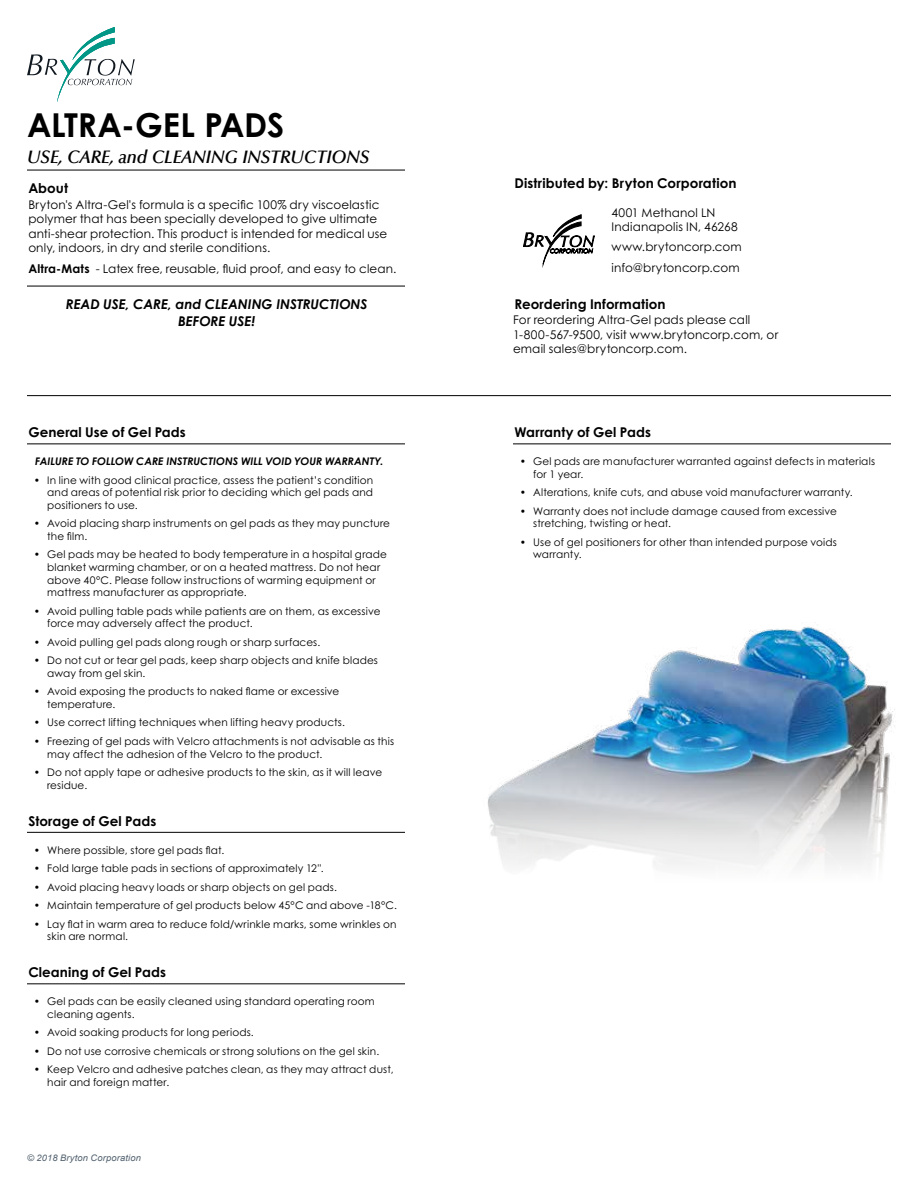
<style>
.page{position:relative;width:918px;height:1188px;background:#fff}
.page>*{position:absolute;margin:0;border:0;box-sizing:border-box;transform-origin:0 0}
.t1{font:700 33px "Century Gothic Std";letter-spacing:-.01em;color:#000}
.t2{font:italic 600 18px "Optima LT Pro";color:#000}
.t3{font:700 13.5px "Century Gothic Std";letter-spacing:.005em;color:#000}
.t4{font:italic 700 13.5px/16.5px "Century Gothic Std";color:#000;text-align:center}
.t5{font:12px/14.4px "Century Gothic Std";letter-spacing:.01em;color:#000}
.t6{font:10.5px/12.6px "Century Gothic Std";letter-spacing:.015em;color:#000}
.t7{font:italic 700 10.5px "Century Gothic Std";letter-spacing:.005em;color:#000}
.t8{font:italic 9px "Arial";letter-spacing:.015em;color:#53626f;scale:1.04 1}
.s1{font-weight:700}
</style>
<div class="page">
<svg style="left:27px;top:27px;width:108px;height:75px"></svg>
<hr style="left:27px;top:395px;width:864px;height:1px;background:#000">
<hr style="left:27px;top:170px;width:378px;height:1px;background:#000">
<hr style="left:27px;top:286px;width:378px;height:1px;background:#000">
<hr style="left:27px;top:444px;width:378px;height:1px;background:#000">
<hr style="left:27px;top:832px;width:378px;height:1px;background:#000">
<hr style="left:27px;top:983px;width:378px;height:1px;background:#000">
<hr style="left:513px;top:444px;width:378px;height:1px;background:#000">
<svg style="left:523px;top:215px;width:72px;height:49px"></svg>
<img style="left:488px;top:624px;width:407px;height:242px">
<h1 class="t1" style="left:27px;top:104px;width:259px">ALTRA-GEL PADS</h1>
<h2 class="t2" style="left:27px;top:146px;width:344px">USE, CARE, and CLEANING INSTRUCTIONS</h2>
<p class="t3" style="left:28px;top:180px;width:41px">About</p>
<p class="t5" style="left:28px;top:197px;width:361px">Bryton's Altra-Gel's formula is a specific 100% dry viscoelastic polymer that has been specially developed to give ultimate anti-shear protection. This product is intended for medical use only, indoors, in dry and sterile conditions.</p>
<p class="t5" style="left:28px;top:261px;width:370px"><span class="s1">Altra-Mats</span> - Latex free, reusable, fluid proof, and easy to clean.</p>
<p class="t4" style="left:66px;top:296px;width:303px">READ USE, CARE, and CLEANING INSTRUCTIONS<br>BEFORE USE!</p>
<p class="t3" style="left:28px;top:424px;width:159px">General Use of Gel Pads</p>
<p class="t7" style="left:35px;top:455px;width:350px">FAILURE TO FOLLOW CARE INSTRUCTIONS WILL VOID YOUR WARRANTY.</p>
<p class="t6" style="left:47px;top:473px;width:328px;text-align:justify;text-indent:-14px">• In line with good clinical practice, assess the patient’s condition and areas of potential risk prior to deciding which gel pads and positioners to use.</p>
<p class="t6" style="left:47px;top:517px;width:344px;text-indent:-14px">• Avoid placing sharp instruments on gel pads as they may puncture the film.</p>
<p class="t6" style="left:47px;top:548px;width:341px;text-indent:-14px">• Gel pads may be heated to body temperature in a hospital grade blanket warming chamber, or on a heated mattress. Do not hear above 40°C. Please follow instructions of warming equipment or mattress manufacturer as appropriate.</p>
<p class="t6" style="left:47px;top:604px;width:335px;text-indent:-14px">• Avoid pulling table pads while patients are on them, as excessive force may adversely affect the product.</p>
<p class="t6" style="left:34px;top:636px;width:288px">• Avoid pulling gel pads along rough or sharp surfaces.</p>
<p class="t6" style="left:47px;top:654px;width:332px;text-indent:-14px">• Do not cut or tear gel pads, keep sharp objects and knife blades away from gel skin.</p>
<p class="t6" style="left:47px;top:685px;width:294px;text-indent:-14px">• Avoid exposing the products to naked flame or excessive temperature.</p>
<p class="t6" style="left:34px;top:716px;width:313px">• Use correct lifting techniques when lifting heavy products.</p>
<p class="t6" style="left:47px;top:735px;width:349px;text-indent:-14px">• Freezing of gel pads with Velcro attachments is not advisable as this may affect the adhesion of the Velcro to the product.</p>
<p class="t6" style="left:47px;top:766px;width:336px;text-indent:-14px">• Do not apply tape or adhesive products to the skin, as it will leave residue.</p>
<p class="t3" style="left:28px;top:812px;width:130px">Storage of Gel Pads</p>
<p class="t6" style="left:34px;top:843px;width:192px">• Where possible, store gel pads flat.</p>
<p class="t6" style="left:34px;top:862px;width:291px">• Fold large table pads in sections of approximately 12".</p>
<p class="t6" style="left:34px;top:880px;width:305px">• Avoid placing heavy loads or sharp objects on gel pads.</p>
<p class="t6" style="left:34px;top:899px;width:365px">• Maintain temperature of gel products below 45°C and above -18°C.</p>
<p class="t6" style="left:47px;top:917px;width:351px;text-indent:-14px">• Lay flat in warm area to reduce fold/wrinkle marks, some wrinkles on skin are normal.</p>
<p class="t3" style="left:28px;top:964px;width:139px">Cleaning of Gel Pads</p>
<p class="t6" style="left:47px;top:995px;width:329px;text-indent:-14px">• Gel pads can be easily cleaned using standard operating room cleaning agents.</p>
<p class="t6" style="left:34px;top:1026px;width:222px">• Avoid soaking products for long periods.</p>
<p class="t6" style="left:34px;top:1044px;width:347px">• Do not use corrosive chemicals or strong solutions on the gel skin.</p>
<p class="t6" style="left:47px;top:1063px;width:348px;text-indent:-14px">• Keep Velcro and adhesive patches clean, as they may attract dust, hair and foreign matter.</p>
<p class="t8" style="left:27px;top:1152px;width:111px">© 2018 Bryton Corporation</p>
<p class="t3" style="left:514px;top:174px;width:224px">Distributed by: Bryton Corporation</p>
<p class="t5" style="left:612px;top:205px;width:128px">4001 Methanol LN<br>Indianapolis IN, 46268</p>
<p class="t5" style="left:612px;top:237px;width:132px;line-height:20.2px">www.brytoncorp.com info@brytoncorp.com</p>
<p class="t3" style="left:514px;top:295px;width:153px">Reordering Information</p>
<p class="t5" style="left:513px;top:313px;width:267px">For reordering Altra-Gel pads please call<br>1-800-567-9500, visit www.brytoncorp.com, or email sales@brytoncorp.com.</p>
<p class="t3" style="left:514px;top:424px;width:138px">Warranty of Gel Pads</p>
<p class="t6" style="left:533px;top:455px;width:343px;text-indent:-14px">• Gel pads are manufacturer warranted against defects in materials for 1 year.</p>
<p class="t6" style="left:520px;top:486px;width:334px">• Alterations, knife cuts, and abuse void manufacturer warranty.</p>
<p class="t6" style="left:533px;top:504px;width:305px;text-indent:-14px">• Warranty does not include damage caused from excessive stretching, twisting or heat.</p>
<p class="t6" style="left:533px;top:536px;width:305px;text-indent:-14px">• Use of gel positioners for other than intended purpose voids warranty.</p>
</div>
